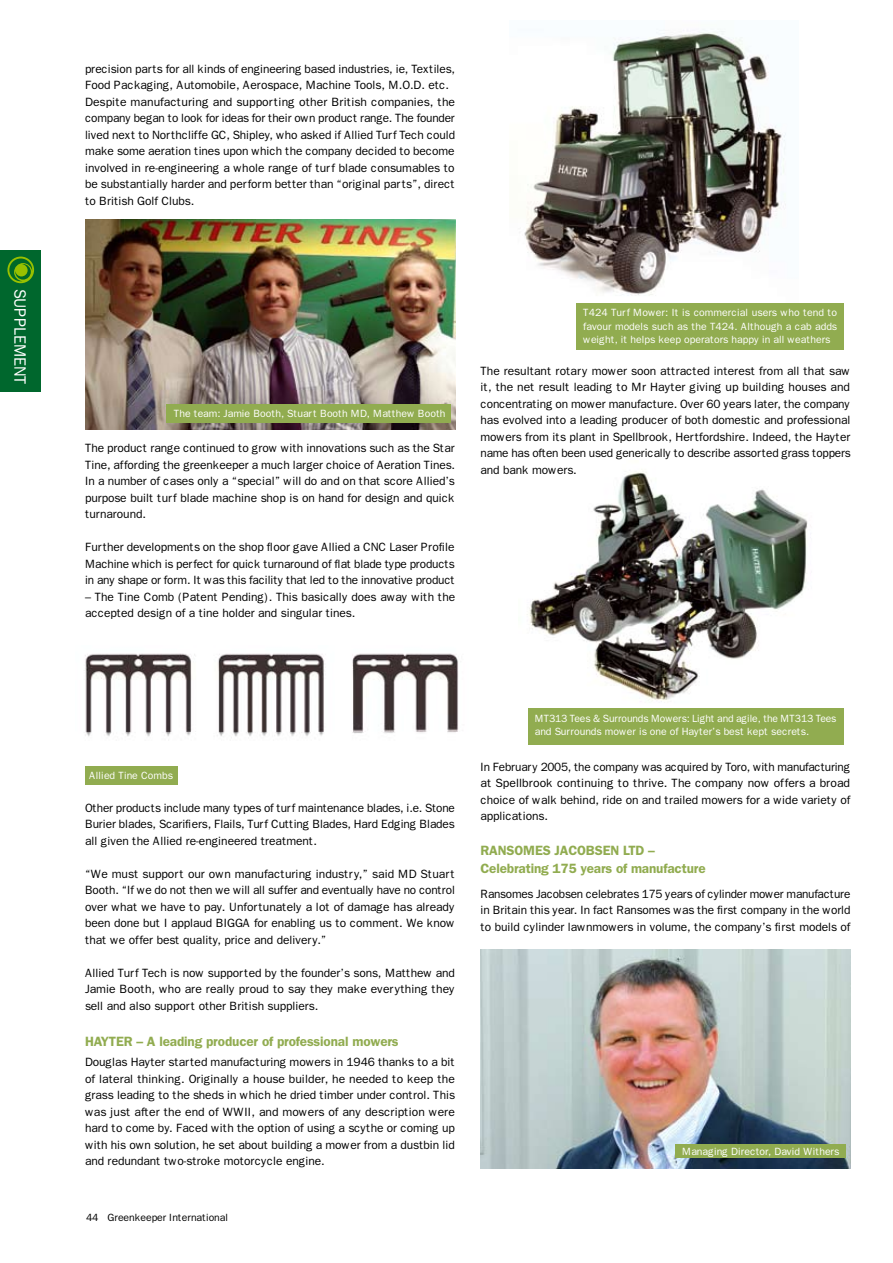
<style>
.page{position:relative;width:893px;height:1263px;background:#fff}
.page>*{position:absolute;margin:0;border:0;box-sizing:border-box;transform-origin:0 0}
.t1{font:16.5px "Franklin Gothic";letter-spacing:-.025em;color:#fff}
.t2{font:600 13.5px/18px "Franklin Gothic";letter-spacing:-.01em;color:#91ac50}
.t3{font:12px/16.5px "Franklin Gothic";letter-spacing:-.01em;color:#000;text-align:justify}
.t4{font:10.5px/13.5px "Franklin Gothic";letter-spacing:-.005em;color:#fff;text-align:justify}
.t5{font:10.5px "Franklin Gothic";letter-spacing:-.01em;color:#000}
</style>
<div class="page">
<img style="left:527px;top:471px;width:297px;height:238px">
<img style="left:524px;top:29px;width:262px;height:267px">
<img style="left:85px;top:219px;width:370px;height:210px">
<div style="left:576px;top:303px;width:268px;height:47px;background:#91ac50"></div>
<div style="left:528px;top:709px;width:315px;height:36px;background:#91ac50"></div>
<img style="left:85px;top:653px;width:374px;height:84px">
<div style="left:167px;top:404px;width:284px;height:18px;background:#91ac50"></div>
<img style="left:480px;top:949px;width:370px;height:219px">
<div style="left:675px;top:1144px;width:170px;height:13px;background:#91ac50"></div>
<div style="left:85px;top:767px;width:92px;height:18px;background:#91ac50"></div>
<div style="left:0;top:251px;width:41px;height:141px;background:#00672d"></div>
<svg style="left:7px;top:257px;width:27px;height:26px"></svg>
<svg style="left:9px;top:258px;width:23px;height:23px"></svg>
<h1 class="t1" style="left:30px;top:289px;width:97px;rotate:90deg">SUPPLEMENT</h1>
<p class="t3" style="left:85px;top:61px;width:372px;text-align:left">precision parts for all kinds of engineering based industries, ie, Textiles, Food Packaging, Automobile, Aerospace, Machine Tools, M.O.D. etc.<br>Despite manufacturing and supporting other British companies, the company began to look for ideas for their own product range. The founder lived next to Northcliffe GC, Shipley, who asked if Allied Turf Tech could make some aeration tines upon which the company decided to become involved in re‑engineering a whole range of turf blade consumables to be substantially harder and perform better than “original parts”, direct to British Golf Clubs.</p>
<p class="t4" style="left:174px;top:407px;width:273px">The team: Jamie Booth, Stuart Booth MD, Matthew Booth</p>
<p class="t3" style="left:85px;top:440px;width:372px">The product range continued to grow with innovations such as the Star Tine, affording the greenkeeper a much larger choice of Aeration Tines.<br>In a number of cases only a “special” will do and on that score Allied’s purpose built turf blade machine shop is on hand for design and quick turnaround.</p>
<p class="t3" style="left:85px;top:539px;width:371px">Further developments on the shop floor gave Allied a CNC Laser Profile Machine which is perfect for quick turnaround of flat blade type products in any shape or form. It was this facility that led to the innovative product</p>
<p class="t3" style="left:85px;top:589px;width:372px">– The Tine Comb (Patent Pending). This basically does away with the accepted design of a tine holder and singular tines.</p>
<p class="t4" style="left:583px;top:306px;width:255px">T424 Turf Mower: It is commercial users who tend to favour models such as the T424. Although a cab adds weight, it helps keep operators happy in all weathers</p>
<p class="t3" style="left:480px;top:362px;width:372px">The resultant rotary mower soon attracted interest from all that saw it, the net result leading to Mr Hayter giving up building houses and concentrating on mower manufacture. Over 60 years later, the company has evolved into a leading producer of both domestic and professional mowers from its plant in Spellbrook, Hertfordshire. Indeed, the Hayter name has often been used generically to describe assorted grass toppers and bank mowers.</p>
<p class="t4" style="left:89px;top:769px;width:85px">Allied Tine Combs</p>
<p class="t3" style="left:85px;top:799px;width:371px">Other products include many types of turf maintenance blades, i.e. Stone Burier blades, Scarifiers, Flails, Turf Cutting Blades, Hard Edging Blades all given the Allied re‑engineered treatment.</p>
<p class="t3" style="left:85px;top:865px;width:372px">“We must support our own manufacturing industry,” said MD Stuart Booth. “If we do not then we will all suffer and eventually have no control over what we have to pay. Unfortunately a lot of damage has already been done but I applaud BIGGA for enabling us to comment. We know that we offer best quality, price and delivery.”</p>
<p class="t3" style="left:85px;top:964px;width:371px">Allied Turf Tech is now supported by the founder’s sons, Matthew and Jamie Booth, who are really proud to say they make everything they sell and also support other British suppliers.</p>
<p class="t2" style="left:85px;top:1032px;width:18px">Hayter</p>
<p class="t2" style="left:136px;top:1032px;width:264px">– A leading producer of professional mowers</p>
<p class="t3" style="left:85px;top:1054px;width:372px">Douglas Hayter started manufacturing mowers in 1946 thanks to a bit of lateral thinking. Originally a house builder, he needed to keep the grass leading to the sheds in which he dried timber under control. This was just after the end of WWII, and mowers of any description were hard to come by. Faced with the option of using a scythe or coming up with his own solution, he set about building a mower from a dustbin lid and redundant two-stroke motorcycle engine.</p>
<p class="t5" style="left:86px;top:1212px;width:144px">44 Greenkeeper International</p>
<p class="t4" style="left:535px;top:712px;width:303px">MT313 Tees &amp; Surrounds Mowers: Light and agile, the MT313 Tees and Surrounds mower is one of Hayter’s best kept secrets.</p>
<p class="t3" style="left:480px;top:758px;width:371px">In February 2005, the company was acquired by Toro, with manufacturing at Spellbrook continuing to thrive. The company now offers a broad choice of walk behind, ride on and trailed mowers for a wide variety of applications.</p>
<p class="t2" style="left:480px;top:841px;width:19px">Ransomes</p>
<p class="t2" style="left:555px;top:841px;width:15px">Jacobsen</p>
<p class="t2" style="left:480px;top:841px;width:227px;text-indent:143px">Ltd –<br>Celebrating 175 years of manufacture</p>
<p class="t3" style="left:480px;top:885px;width:372px">Ransomes Jacobsen celebrates 175 years of cylinder mower manufacture in Britain this year. In fact Ransomes was the first company in the world to build cylinder lawnmowers in volume, the company’s first models of</p>
<p class="t4" style="left:682px;top:1145px;width:159px">Managing Director, David Withers</p>
</div>
